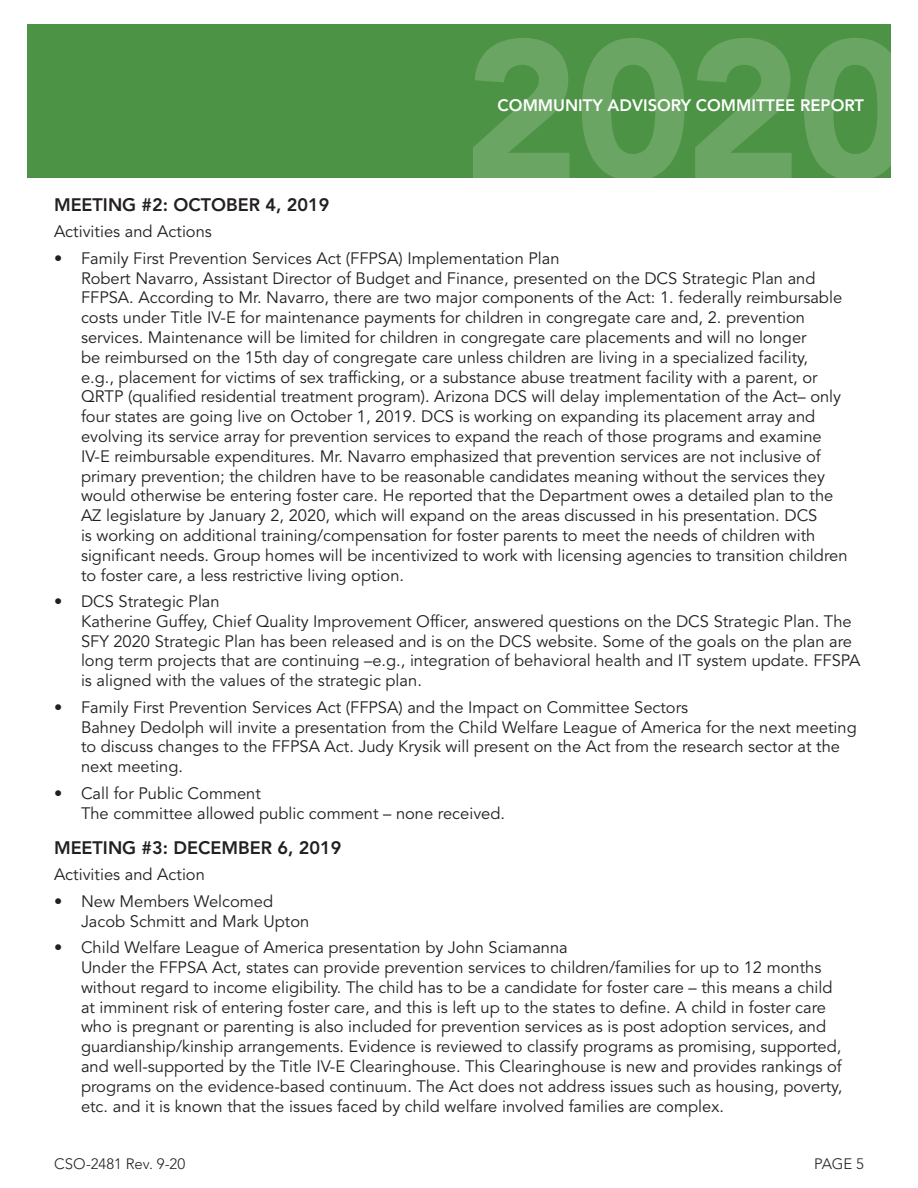
<style>
.page{position:relative;width:918px;height:1188px;background:#fff}
.page>*{position:absolute;margin:0;border:0;box-sizing:border-box;transform-origin:0 0}
.t1{font:900 195.45px "Avenir";color:#fff}
.Subhead{font:800 18px "Avenir";color:#231f20}
.body_copy{font:16.5px/19.8px "Avenir";color:#231f20}
.t2{font:800 16.5px "Avenir";color:#fff}
.t3{font:300 15px "Avenir";letter-spacing:-.005em;color:#231f20}
</style>
<div class="page">
<div style="left:27px;top:24px;width:864px;height:154px;background:#4c9345"></div>
<h1 class="t1" style="left:463px;top:-8px;width:451px">2020</h1>
<p class="t2" style="left:498px;top:95px;width:368px">COMMUNITY ADVISORY COMMITTEE REPORT</p>
<p class="Subhead" style="left:54px;top:194px;width:277px">MEETING #2: OCTOBER 4, 2019</p>
<p class="body_copy" style="left:54px;top:222px;width:159px">Activities and Actions</p>
<p class="body_copy" style="left:81px;top:249px;width:768px;text-indent:-27px">• Family First Prevention Services Act (FFPSA) Implementation Plan<br>Robert Navarro, Assistant Director of Budget and Finance, presented on the DCS Strategic Plan and FFPSA. According to Mr. Navarro, there are two major components of the Act: 1. federally reimbursable costs under Title IV-E for maintenance payments for children in congregate care and, 2. prevention services. Maintenance will be limited for children in congregate care placements and will no longer<br>be reimbursed on the 15th day of congregate care unless children are living in a specialized facility,<br>e.g., placement for victims of sex trafficking, or a substance abuse treatment facility with a parent, or QRTP (qualified residential treatment program). Arizona DCS will delay implementation of the Act– only four states are going live on October 1, 2019. DCS is working on expanding its placement array and evolving its service array for prevention services to expand the reach of those programs and examine IV-E reimbursable expenditures. Mr. Navarro emphasized that prevention services are not inclusive of primary prevention; the children have to be reasonable candidates meaning without the services they would otherwise be entering foster care. He reported that the Department owes a detailed plan to the AZ legislature by January 2, 2020, which will expand on the areas discussed in his presentation. DCS<br>is working on additional training/compensation for foster parents to meet the needs of children with significant needs. Group homes will be incentivized to work with licensing agencies to transition children to foster care, a less restrictive living option.</p>
<p class="body_copy" style="left:81px;top:592px;width:781px;text-indent:-27px">• DCS Strategic Plan<br>Katherine Guffey, Chief Quality Improvement Officer, answered questions on the DCS Strategic Plan. The SFY 2020 Strategic Plan has been released and is on the DCS website. Some of the goals on the plan are long term projects that are continuing –e.g., integration of behavioral health and IT system update. FFSPA is aligned with the values of the strategic plan.</p>
<p class="body_copy" style="left:81px;top:698px;width:777px;text-indent:-27px">• Family First Prevention Services Act (FFPSA) and the Impact on Committee Sectors<br>Bahney Dedolph will invite a presentation from the Child Welfare League of America for the next meeting to discuss changes to the FFPSA Act. Judy Krysik will present on the Act from the research sector at the next meeting.</p>
<p class="body_copy" style="left:81px;top:784px;width:426px;text-indent:-27px">• Call for Public Comment<br>The committee allowed public comment – none received.</p>
<p class="Subhead" style="left:54px;top:837px;width:289px">MEETING #3: DECEMBER 6, 2019</p>
<p class="body_copy" style="left:54px;top:865px;width:152px">Activities and Action</p>
<p class="body_copy" style="left:81px;top:892px;width:230px;text-indent:-27px">• New Members Welcomed<br>Jacob Schmitt and Mark Upton</p>
<p class="body_copy" style="left:81px;top:938px;width:763px;text-indent:-27px">• Child Welfare League of America presentation by John Sciamanna<br>Under the FFPSA Act, states can provide prevention services to children/families for up to 12 months without regard to income eligibility. The child has to be a candidate for foster care – this means a child at imminent risk of entering foster care, and this is left up to the states to define. A child in foster care who is pregnant or parenting is also included for prevention services as is post adoption services, and guardianship/kinship arrangements. Evidence is reviewed to classify programs as promising, supported, and well-supported by the Title IV-E Clearinghouse. This Clearinghouse is new and provides rankings of programs on the evidence-based continuum. The Act does not address issues such as housing, poverty, etc. and it is known that the issues faced by child welfare involved families are complex.</p>
<p class="t3" style="left:54px;top:1155px;width:133px">CSO-2481 Rev. 9-20</p>
<p class="t3" style="left:814px;top:1155px;width:51px">PAGE 5</p>
</div>
